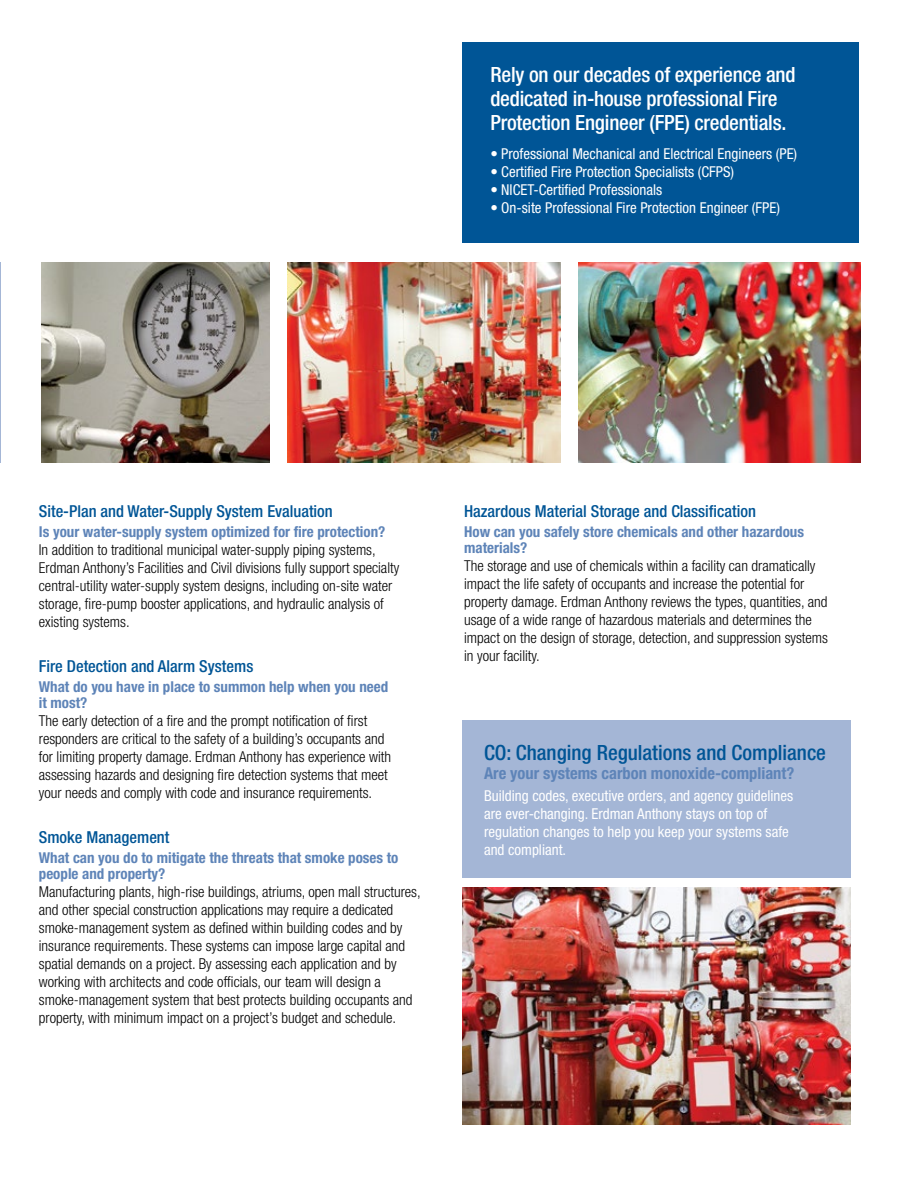
<style>
.page{position:relative;width:918px;height:1188px;background:#fff}
.page>*{position:absolute;margin:0;border:0;box-sizing:border-box;transform-origin:0 0}
.t1{font:500 condensed 21px/24px "Helvetica Neue LT Std";letter-spacing:-.01em;color:#fff}
.t2{font:500 condensed 21px "Helvetica Neue LT Std";color:#005596}
.t3{font:500 condensed 16.5px "Helvetica Neue LT Std";color:#005596}
.t4{font:700 condensed 16.5px "Helvetica Neue LT Std";color:#5e84b8}
.t5{font:300 condensed 15px/18px "Helvetica Neue LT Std";color:#000}
.t6{font:condensed 15px/18px "Helvetica Neue LT Std";color:#fff}
.t7{font:700 condensed 15px/16.5px "Helvetica Neue LT Std";color:#5e84b8}
</style>
<div class="page">
<img style="left:462px;top:888px;width:388px;height:237px">
<img style="left:579px;top:262px;width:281px;height:200px">
<img style="left:41px;top:262px;width:229px;height:200px">
<img style="left:288px;top:262px;width:273px;height:200px">
<div style="left:462px;top:43px;width:397px;height:200px;background:#005596"></div>
<div style="left:462px;top:720px;width:388px;height:158px;background:#a4b6d6"></div>
<h1 class="t1" style="left:490px;top:63px;width:307px">Rely on our decades of experience and dedicated in-house professional Fire<br>Protection Engineer (FPE) credentials.</h1>
<p class="t6" style="left:490px;top:145px;width:308px">• Professional Mechanical and Electrical Engineers (PE)</p>
<p class="t6" style="left:490px;top:163px;width:245px">• Certified Fire Protection Specialists (CFPS)</p>
<p class="t6" style="left:490px;top:181px;width:173px">• NICET-Certified Professionals</p>
<p class="t6" style="left:490px;top:199px;width:291px">• On-site Professional Fire Protection Engineer (FPE)</p>
<p class="t3" style="left:39px;top:502px;width:295px">Site-Plan and Water-Supply System Evaluation</p>
<p class="t7" style="left:39px;top:523px;width:348px">Is your water-supply system optimized for fire protection?</p>
<p class="t5" style="left:39px;top:541px;width:362px">In addition to traditional municipal water-supply piping systems, Erdman Anthony’s Facilities and Civil divisions fully support specialty central-utility water-supply system designs, including on-site water storage, fire-pump booster applications, and hydraulic analysis of existing systems.</p>
<p class="t3" style="left:39px;top:656px;width:216px">Fire Detection and Alarm Systems</p>
<p class="t7" style="left:39px;top:678px;width:351px">What do you have in place to summon help when you need it most?</p>
<p class="t5" style="left:39px;top:712px;width:354px">The early detection of a fire and the prompt notification of first responders are critical to the safety of a building’s occupants and for limiting property damage. Erdman Anthony has experience with assessing hazards and designing fire detection systems that meet your needs and comply with code and insurance requirements.</p>
<p class="t3" style="left:39px;top:828px;width:132px">Smoke Management</p>
<p class="t7" style="left:39px;top:849px;width:361px">What can you do to mitigate the threats that smoke poses to people and property?</p>
<p class="t5" style="left:39px;top:883px;width:383px">Manufacturing plants, high-rise buildings, atriums, open mall structures, and other special construction applications may require a dedicated smoke-management system as defined within building codes and by insurance requirements. These systems can impose large capital and spatial demands on a project. By assessing each application and by working with architects and code officials, our team will design a smoke-management system that best protects building occupants and property, with minimum impact on a project’s budget and schedule.</p>
<p class="t3" style="left:464px;top:502px;width:293px">Hazardous Material Storage and Classification</p>
<p class="t7" style="left:464px;top:523px;width:341px">How can you safely store chemicals and other hazardous materials?</p>
<p class="t5" style="left:464px;top:557px;width:365px">The storage and use of chemicals within a facility can dramatically impact the life safety of occupants and increase the potential for property damage. Erdman Anthony reviews the types, quantities, and usage of a wide range of hazardous materials and determines the impact on the design of storage, detection, and suppression systems in your facility.</p>
<h1 class="t2" style="left:484px;top:740px;width:344px">CO: Changing Regulations and Compliance</h1>
<p class="t4" style="left:484px;top:764px;width:312px">Are your systems carbon monoxide-compliant?</p>
<p class="t6" style="left:484px;top:786px;width:311px">Building codes, executive orders, and agency guidelines are ever-changing. Erdman Anthony stays on top of regulation changes to help you keep your systems safe and compliant.</p>
</div>
